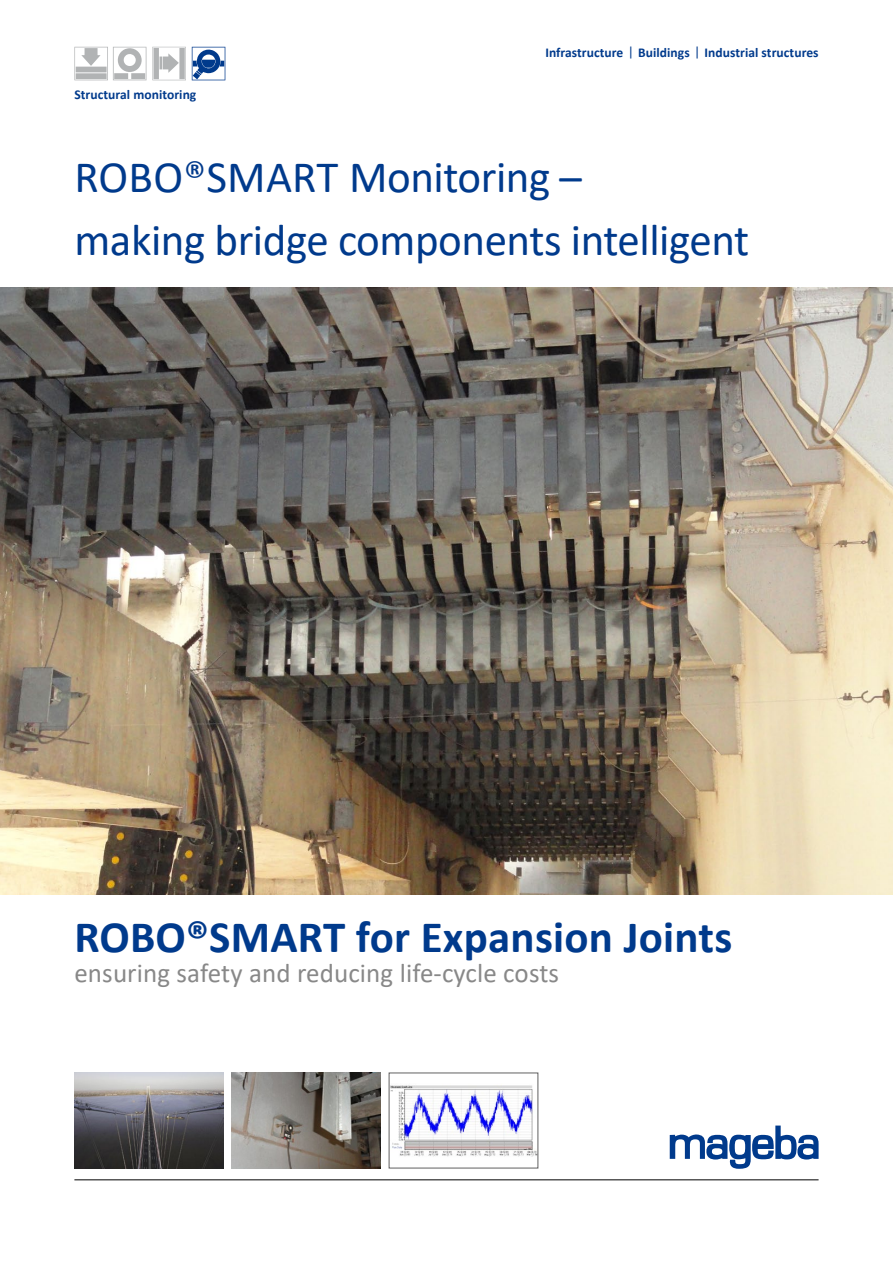
<style>
.page{position:relative;width:893px;height:1263px;background:#fff}
.page>*{position:absolute;margin:0;border:0;box-sizing:border-box;transform-origin:0 0}
.t1{font:45px/63px "Calibri";letter-spacing:-.01em;color:#003a8c}
.t2{font:700 45px "Calibri";letter-spacing:.005em;color:#003a8c}
.t3{font:27px "Calibri";letter-spacing:.005em;color:#888}
.t4{font:700 13.5px "Calibri";letter-spacing:.005em;color:#003a8c}
.s1{font-weight:400}
</style>
<div class="page">
<hr style="left:74px;top:1179px;width:745px;height:1px;background:#000">
<svg style="left:152px;top:47px;width:34px;height:33px"></svg>
<svg style="left:192px;top:47px;width:33px;height:33px"></svg>
<svg style="left:74px;top:47px;width:72px;height:34px"></svg>
<img style="left:0;top:287px;width:893px;height:608px">
<img style="left:74px;top:1073px;width:149px;height:95px">
<img style="left:391px;top:1085px;width:145px;height:72px">
<img style="left:232px;top:1073px;width:149px;height:95px">
<svg style="left:670px;top:1125px;width:149px;height:44px"></svg>
<p class="t4" style="left:74px;top:85px;width:123px">Structural monitoring</p>
<p class="t4" style="left:545px;top:43px;width:275px">Infrastructure <span class="s1">|</span> Buildings <span class="s1">|</span> Industrial structures</p>
<h1 class="t1" style="left:74px;top:145px;width:676px">ROBO®SMART Monitoring –<br>making bridge components intelligent</h1>
<h1 class="t2" style="left:74px;top:905px;width:659px">ROBO®SMART for Expansion Joints</h1>
<h2 class="t3" style="left:74px;top:954px;width:486px">ensuring safety and reducing life-cycle costs</h2>
</div>
